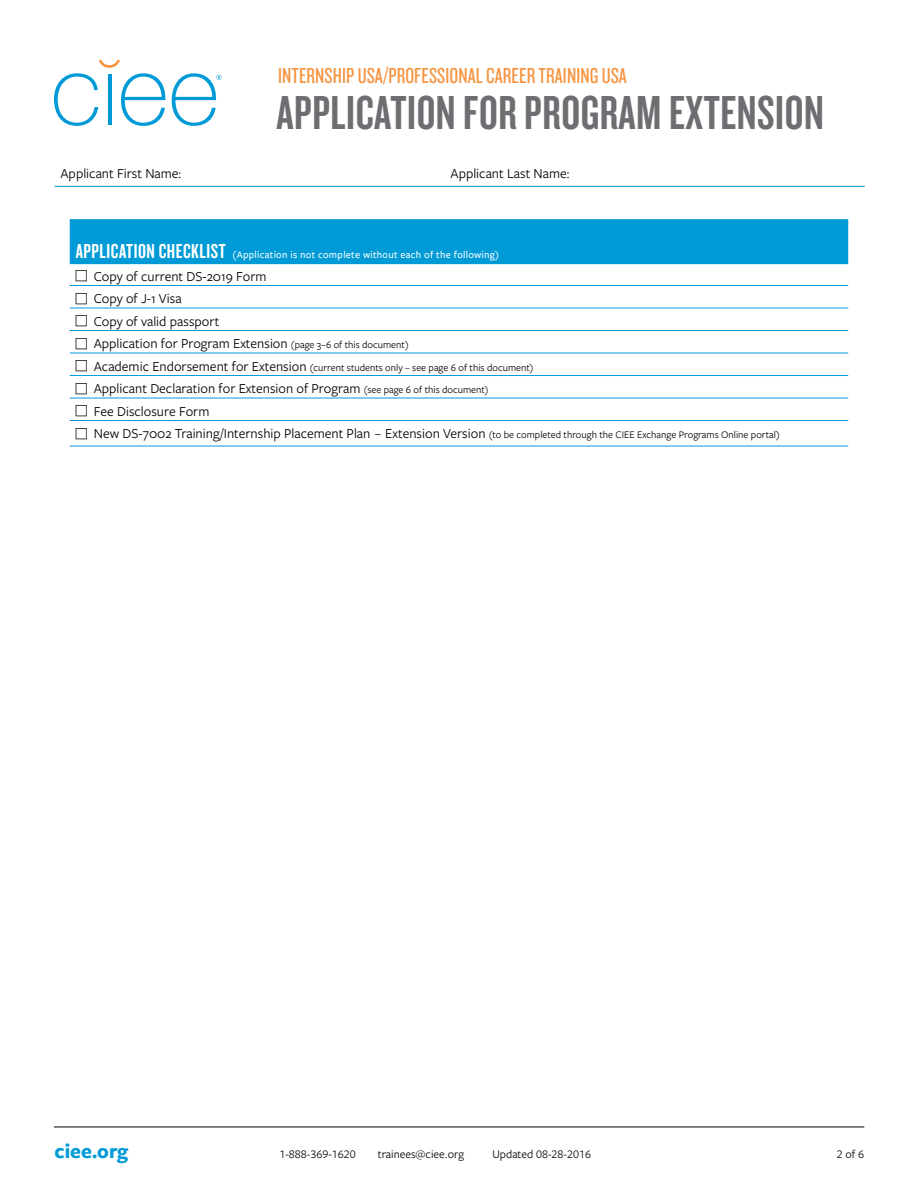
<style>
.page{position:relative;width:918px;height:1188px;background:#fff}
.page>*{position:absolute;margin:0;border:0;box-sizing:border-box;transform-origin:0 0}
.t1{font:49.5px "Knockout 48 Featherweight";letter-spacing:.01em;color:#6d6e71}
.t2{font:22.5px "Knockout 28 Junior Feathrwt";letter-spacing:.005em;color:#f79440}
.t3{font:700 21px "Freight Sans Pro";color:#009bd7}
.t4{font:14.25px/22.5px "Freight Sans Pro";color:#000}
.t5{font:12px "Freight Sans Pro";color:#000}
.t6{font:10.5px "Freight Sans Pro";color:#000}
.t7{font:500 10.5px "Freight Sans Pro";letter-spacing:.025em;color:#fff}
.s1{font-family:"Knockout 48 Featherweight";font-weight:400;font-size:21px}
.s2{font-size:10.5px}
.s3{font-size:14.25px}
</style>
<div class="page">
<svg style="left:54px;top:60px;width:112px;height:66px"></svg>
<svg style="left:172px;top:73px;width:50px;height:53px"></svg>
<hr style="left:54px;top:1127px;width:810px;height:1px;background:#000">
<hr style="left:54px;top:186px;width:811px;height:1px;background:#009bd7">
<div style="left:70px;top:219px;width:778px;height:45px;background:#009bd7"></div>
<hr style="left:70px;top:285px;width:778px;height:1px;background:#009bd7">
<hr style="left:70px;top:308px;width:778px;height:1px;background:#009bd7">
<hr style="left:70px;top:330px;width:778px;height:1px;background:#009bd7">
<hr style="left:70px;top:353px;width:778px;height:1px;background:#009bd7">
<hr style="left:70px;top:375px;width:778px;height:1px;background:#009bd7">
<hr style="left:70px;top:398px;width:778px;height:1px;background:#009bd7">
<hr style="left:70px;top:420px;width:778px;height:1px;background:#009bd7">
<hr style="left:70px;top:446px;width:778px;height:1px;background:#009bd7">
<h2 class="t2" style="left:278px;top:62px;width:350px">INTERNSHIP USA/PROFESSIONAL CAREER TRAINING USA</h2>
<h1 class="t1" style="left:277px;top:82px;width:549px">APPLICATION FOR PROGRAM EXTENSION</h1>
<p class="t4" style="left:60px;top:162px;width:122px">Applicant First Name:</p>
<p class="t4" style="left:450px;top:162px;width:121px">Applicant Last Name:</p>
<p class="t7" style="left:76px;top:248px;width:425px"><span class="s1">APPLICATION CHECKLIST</span> (Application is not complete without each of the following)</p>
<p class="t4" style="left:94px;top:264px;width:316px">Copy of current DS-2019 Form<br>Copy of J-1 Visa<br>Copy of valid passport<br>Application for Program Extension <span class="s2">(page 3–6 of this document)</span></p>
<p class="t6" style="left:94px;top:360px;width:441px"><span class="s3">Academic Endorsement for Extension</span> (current students only – see page 6 of this document)</p>
<p class="t4" style="left:94px;top:377px;width:688px">Applicant Declaration for Extension of Program <span class="s2">(see page 6 of this document)<br></span>Fee Disclosure Form<br>New DS-7002 Training/Internship Placement Plan – Extension Version <span class="s2">(to be completed through the CIEE Exchange Programs Online portal)</span></p>
<h3 class="t3" style="left:55px;top:1137px;width:75px">ciee.org</h3>
<p class="t5" style="left:279px;top:1146px;width:78px">1-888-369-1620</p>
<p class="t5" style="left:378px;top:1146px;width:88px">trainees@ciee.org</p>
<p class="t5" style="left:493px;top:1146px;width:100px">Updated 08-28-2016</p>
<p class="t5" style="left:837px;top:1146px;width:29px">2 of 6</p>
</div>
